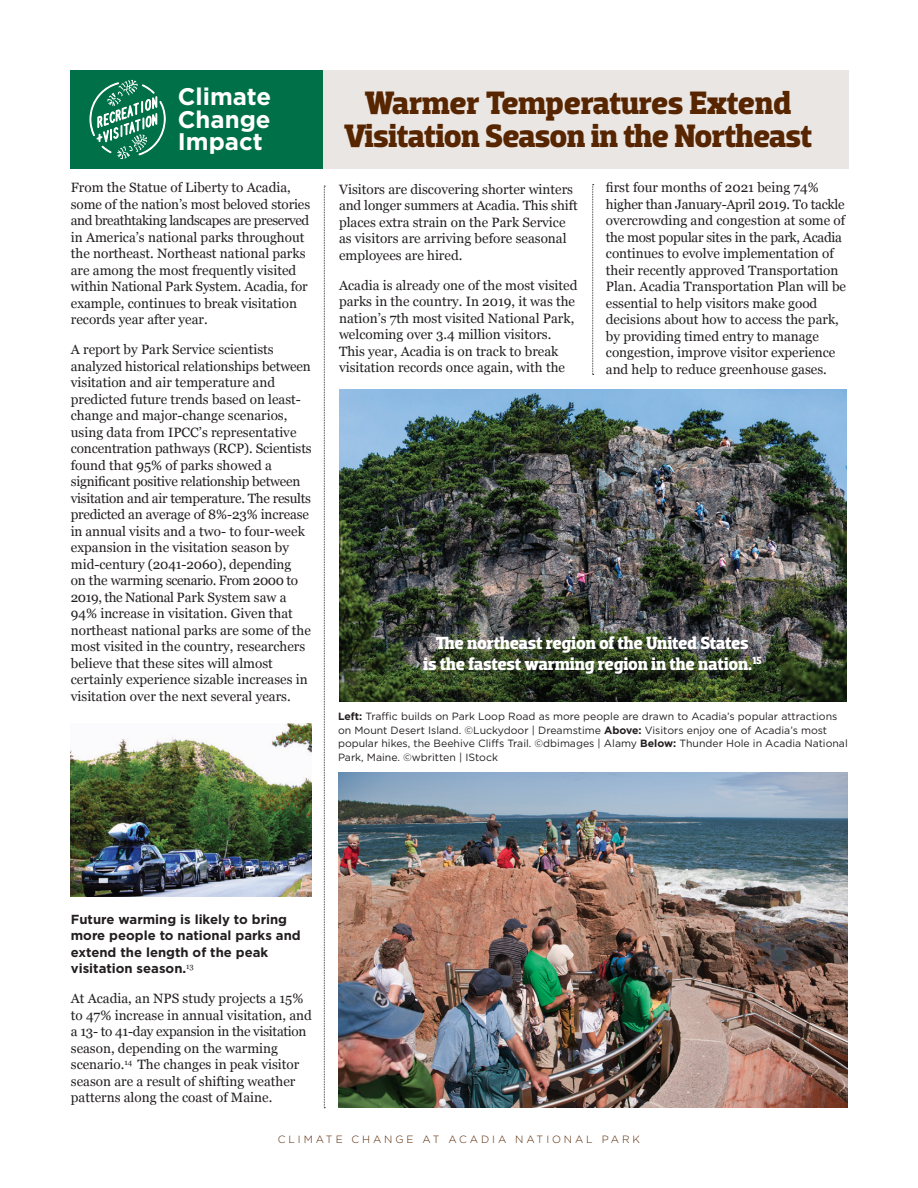
<style>
.page{position:relative;width:918px;height:1188px;background:#fff}
.page>*{position:absolute;margin:0;border:0;box-sizing:border-box;transform-origin:0 0}
.t1{font:700 33px/33px "Dobra Slab";letter-spacing:-.02em;color:#572500;text-align:center}
.t2{font:700 24px/22.5px "Gotham";color:#fff;text-align:justify}
.t3{font:700 18px/21px "Dobra Slab";letter-spacing:-.015em;color:#fff;text-align:center}
.t4{font:13.5px/16.5px "Georgia";color:#231f20}
.t5{font:700 13.2px/16.4px "Gotham";color:#231f20}
.t6{font:10.5px/13.5px "Gotham";color:#231f20}
.t7{font:300 10.5px "Gotham";letter-spacing:.275em;color:#572500}
.s1{font-weight:700}
</style>
<div class="page">
<img style="left:338px;top:772px;width:510px;height:336px">
<img style="left:339px;top:390px;width:508px;height:312px">
<div style="left:70px;top:70px;width:779px;height:98px;background:#eae6e3"></div>
<div style="left:70px;top:70px;width:253px;height:98px;background:#007049"></div>
<svg style="left:324px;top:186px;width:1px;height:922px"></svg>
<svg style="left:592px;top:184px;width:2px;height:191px"></svg>
<img style="left:70px;top:723px;width:242px;height:173px">
<svg style="left:89px;top:80px;width:77px;height:79px"></svg>
<h2 class="t2" style="left:178px;top:85px;width:95px">Climate Change Impact</h2>
<h1 class="t1" style="left:344px;top:86px;width:470px">Warmer Temperatures Extend<br>Visitation Season in the Northeast</h1>
<p class="t4" style="left:71px;top:179px;width:241px">From the Statue of Liberty to Acadia, some of the nation’s most beloved stories and breathtaking landscapes are preserved in America’s national parks throughout the northeast. Northeast national parks are among the most frequently visited within National Park System. Acadia, for example, continues to break visitation records year after year.</p>
<p class="t4" style="left:71px;top:341px;width:242px">A report by Park Service scientists analyzed historical relationships between visitation and air temperature and predicted future trends based on least&shy;change and major-change scenarios, using data from IPCC’s representative concentration pathways (RCP). Scientists found that 95% of parks showed a significant positive relationship between visitation and air temperature. The results predicted an average of 8%-23% increase in annual visits and a two- to four-week expansion in the visitation season by mid-century (2041-2060), depending<br>on the warming scenario. From 2000 to 2019, the National Park System saw a 94% increase in visitation. Given that northeast national parks are some of the most visited in the country, researchers believe that these sites will almost certainly experience sizable increases in visitation over the next several years.</p>
<p class="t4" style="left:606px;top:179px;width:242px">first four months of 2021 being 74% higher than January-April 2019. To tackle overcrowding and congestion at some of the most popular sites in the park, Acadia continues to evolve implementation of their recently approved Transportation Plan. Acadia Transportation Plan will be essential to help visitors make good decisions about how to access the park, by providing timed entry to manage congestion, improve visitor experience and help to reduce greenhouse gases.</p>
<p class="t4" style="left:339px;top:180px;width:240px">Visitors are discovering shorter winters and longer summers at Acadia. This shift places extra strain on the Park Service as visitors are arriving before seasonal employees are hired.</p>
<p class="t4" style="left:339px;top:276px;width:240px">Acadia is already one of the most visited parks in the country. In 2019, it was the nation’s 7th most visited National Park, welcoming over 3.4 million visitors.<br>This year, Acadia is on track to break visitation records once again, with the</p>
<h3 class="t3" style="left:423px;top:632px;width:340px">The northeast region of the United States<br>is the fastest warming region in the nation.<sup>15</sup></h3>
<p class="t6" style="left:338px;top:709px;width:511px"><span class="s1">Left:</span> Traffic builds on Park Loop Road as more people are drawn to Acadia’s popular attractions on Mount Desert Island. ©Luckydoor | Dreamstime <span class="s1">Above:</span> Visitors enjoy one of Acadia’s most popular hikes, the Beehive Cliffs Trail. ©dbimages | Alamy <span class="s1">Below:</span> Thunder Hole in Acadia National Park, Maine. ©wbritten | IStock</p>
<p class="t5" style="left:71px;top:911px;width:231px">Future warming is likely to bring more people to national parks and extend the length of the peak visitation season.<sup>13</sup></p>
<p class="t4" style="left:71px;top:990px;width:243px">At Acadia, an NPS study projects a 15% to 47% increase in annual visitation, and a 13- to 41-day expansion in the visitation season, depending on the warming scenario.<sup>14</sup> The changes in peak visitor season are a result of shifting weather patterns along the coast of Maine.</p>
<p class="t7" style="left:278px;top:1133px;width:364px">CLIMATE CHANGE AT ACADIA NATIONAL PARK</p>
</div>
